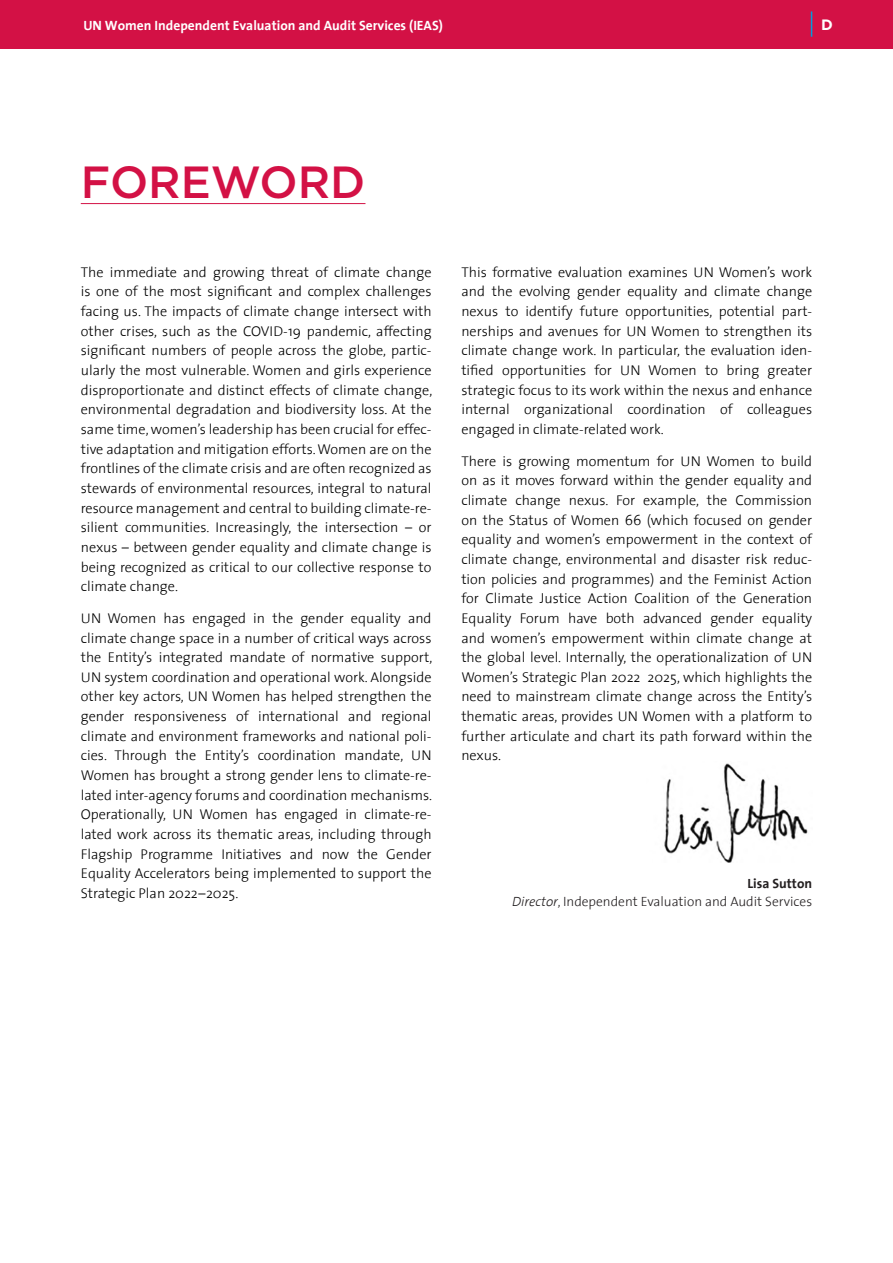
<style>
.page{position:relative;width:893px;height:1263px;background:#fff}
.page>*{position:absolute;margin:0;border:0;box-sizing:border-box;transform-origin:0 0}
.Prelim_TITLES_RED{font:500 45px "Gotham";color:#d31145}
.t1{font:700 15px "Gotham";color:#fff}
.t2{font:300 14.25px/19.6px "The Sans";color:#000;text-align:justify}
.t3{font:700 13.5px "The Sans";color:#fff}
.t4{font:300 13.5px "The Sans";color:#231f20}
.t5{font:700 13.5px "The Sans";color:#231f20}
.s1{font-style:italic}
</style>
<div class="page">
<div style="left:0;top:0;width:893px;height:48px;background:#d31145"></div>
<svg style="left:811px;top:11px;width:1px;height:26px"></svg>
<hr style="left:81px;top:203px;width:284px;height:1px;background:#d31145">
<img style="left:664px;top:763px;width:144px;height:99px">
<p class="t3" style="left:83px;top:14px;width:361px">UN Women Independent Evaluation and Audit Services (IEAS)</p>
<p class="t1" style="left:821px;top:15px;width:13px">D</p>
<p class="Prelim_TITLES_RED" style="left:81px;top:152px;width:286px">FOREWORD</p>
<p class="t2" style="left:81px;top:262px;width:353px">The immediate and growing threat of climate change is one of the most significant and complex challenges facing us. The impacts of climate change intersect with other crises, such as the COVID-19 pandemic, affecting significant numbers of people across the globe, partic&shy;ularly the most vulnerable. Women and girls experience disproportionate and distinct effects of climate change, environmental degradation and biodiversity loss. At the same time, women’s leadership has been crucial for effec&shy;tive adaptation and mitigation efforts. Women are on the frontlines of the climate crisis and are often recognized as stewards of environmental resources, integral to natural resource management and central to building climate-re&shy;silient communities. Increasingly, the intersection – or nexus – between gender equality and climate change is being recognized as critical to our collective response to climate change.</p>
<p class="t2" style="left:81px;top:608px;width:353px">UN Women has engaged in the gender equality and climate change space in a number of critical ways across the Entity’s integrated mandate of normative support, UN system coordination and operational work. Alongside other key actors, UN Women has helped strengthen the gender responsiveness of international and regional climate and environment frameworks and national poli&shy;cies. Through the Entity’s coordination mandate, UN Women has brought a strong gender lens to climate-re&shy;lated inter-agency forums and coordination mechanisms.<br>Operationally, UN Women has engaged in climate-re&shy;lated work across its thematic areas, including through Flagship Programme Initiatives and now the Gender Equality Accelerators being implemented to support the Strategic Plan 2022–2025.</p>
<p class="t2" style="left:461px;top:262px;width:352px">This formative evaluation examines UN Women’s work and the evolving gender equality and climate change nexus to identify future opportunities, potential part&shy;nerships and avenues for UN Women to strengthen its climate change work. In particular, the evaluation iden&shy;tified opportunities for UN Women to bring greater strategic focus to its work within the nexus and enhance internal organizational coordination of colleagues engaged in climate-related work.</p>
<p class="t2" style="left:461px;top:450px;width:352px">There is growing momentum for UN Women to build on as it moves forward within the gender equality and climate change nexus. For example, the Commission on the Status of Women 66 (which focused on gender equality and women’s empowerment in the context of climate change, environmental and disaster risk reduc&shy;tion policies and programmes) and the Feminist Action for Climate Justice Action Coalition of the Generation Equality Forum have both advanced gender equality and women’s empowerment within climate change at the global level. Internally, the operationalization of UN Women’s Strategic Plan 2022‒2025, which highlights the need to mainstream climate change across the Entity’s thematic areas, provides UN Women with a platform to further articulate and chart its path forward within the nexus.</p>
<p class="t5" style="left:747px;top:872px;width:66px">Lisa Sutton</p>
<p class="t4" style="left:512px;top:890px;width:302px"><span class="s1">Director</span>, Independent Evaluation and Audit Services</p>
</div>
